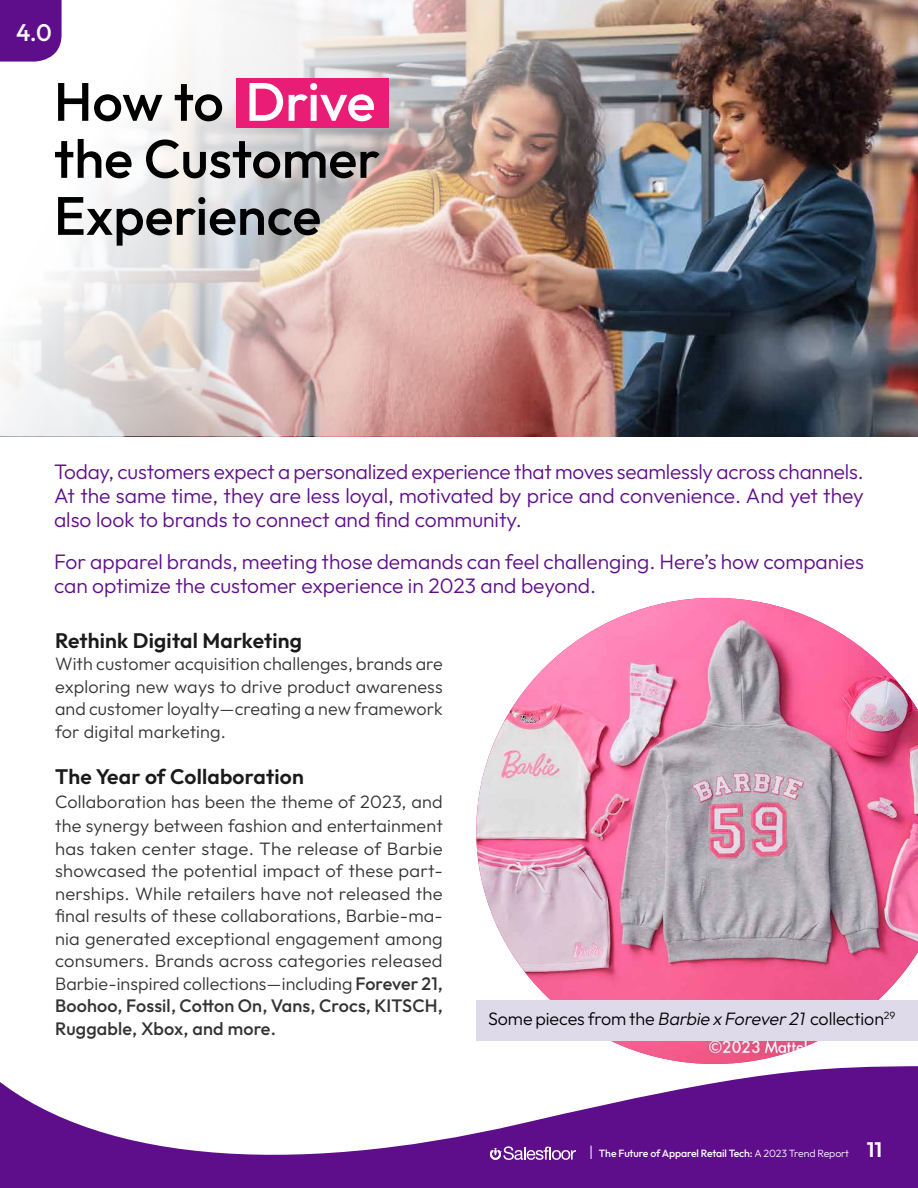
<style>
.page{position:relative;width:918px;height:1188px;background:#fff}
.page>*{position:absolute;margin:0;border:0;box-sizing:border-box;transform-origin:0 0}
.t1{font:500 54px/57px "Outfit";color:#000;text-align:justify}
.t2{font:500 24px "Outfit";color:#fff}
.t3{font:300 21px/24px "Outfit";color:#5e0d8b;text-align:justify}
.t4{font:600 21px "Outfit";letter-spacing:.01em;color:#1a1a1a}
.t5{font:300 18px/22.6px "Outfit";letter-spacing:.005em;color:#333;text-align:justify}
.t6{font:300 18px "Outfit";letter-spacing:-.005em;color:#000}
.t7{font:500 10.5px "Outfit";letter-spacing:-.01em;color:#fff}
.s1{color:#fff}
.s2{font-weight:500}
.s3{font-style:italic}
.s4{font-weight:300;font-size:15px}
.s5{font-weight:300}
.s6{font-weight:600;font-size:21px}
</style>
<div class="page">
<img style="left:476px;top:598px;width:442px;height:466px">
<svg style="left:0;top:1066px;width:918px;height:122px;fill:#5e0d8b"></svg>
<img style="left:853px;top:0;width:65px;height:436px">
<img style="left:0;top:0;width:853px;height:436px">
<div style="left:237px;top:78px;width:152px;height:50px;background:#ea1d76"></div>
<div style="left:0;top:0;width:62px;height:62px;background:#5e0d8b"></div>
<div style="left:476px;top:1001px;width:442px;height:40px;background:#dfdae9"></div>
<svg style="left:490px;top:1146px;width:86px;height:14px"></svg>
<h2 class="t2" style="left:16px;top:21px;width:37px">4.0</h2>
<h1 class="t1" style="left:54px;top:76px;width:328px">How to <span class="s1">Drive </span>the Customer Experience</h1>
<p class="t3" style="left:54px;top:461px;width:812px">Today, customers expect a personalized experience that moves seamlessly across channels.<br>At the same time, they are less loyal, motivated by price and convenience. And yet they also look to brands to connect and find community.</p>
<p class="t3" style="left:54px;top:551px;width:812px">For apparel brands, meeting those demands can feel challenging. Here’s how companies can optimize the customer experience in 2023 and beyond.</p>
<p class="t4" style="left:55px;top:631px;width:249px">Rethink Digital Marketing</p>
<p class="t5" style="left:55px;top:654px;width:389px">With customer acquisition challenges, brands are exploring new ways to drive product awareness and customer loyalty—creating a new framework for digital marketing.</p>
<p class="t4" style="left:55px;top:767px;width:250px">The Year of Collaboration</p>
<p class="t5" style="left:55px;top:792px;width:389px">Collaboration has been the theme of 2023, and the synergy between fashion and entertainment has taken center stage. The release of Barbie showcased the potential impact of these part&shy;nerships. While retailers have not released the final results of these collaborations, Barbie-ma&shy;nia generated exceptional engagement among consumers. Brands across categories released Barbie-inspired collections—including <span class="s2">Forever 21, Boohoo, Fossil, Cotton On, Vans, Crocs, KITSCH, Ruggable, Xbox, and more.</span></p>
<p class="t6" style="left:488px;top:1011px;width:409px">Some pieces from the <span class="s3">Barbie x Forever 21</span> collection<sup>29</sup></p>
<p class="t7" style="left:589px;top:1149px;width:294px"><span class="s4">|</span> The Future of Apparel Retail Tech: <span class="s5">A 2023 Trend Report</span> <span class="s6">11</span></p>
</div>
